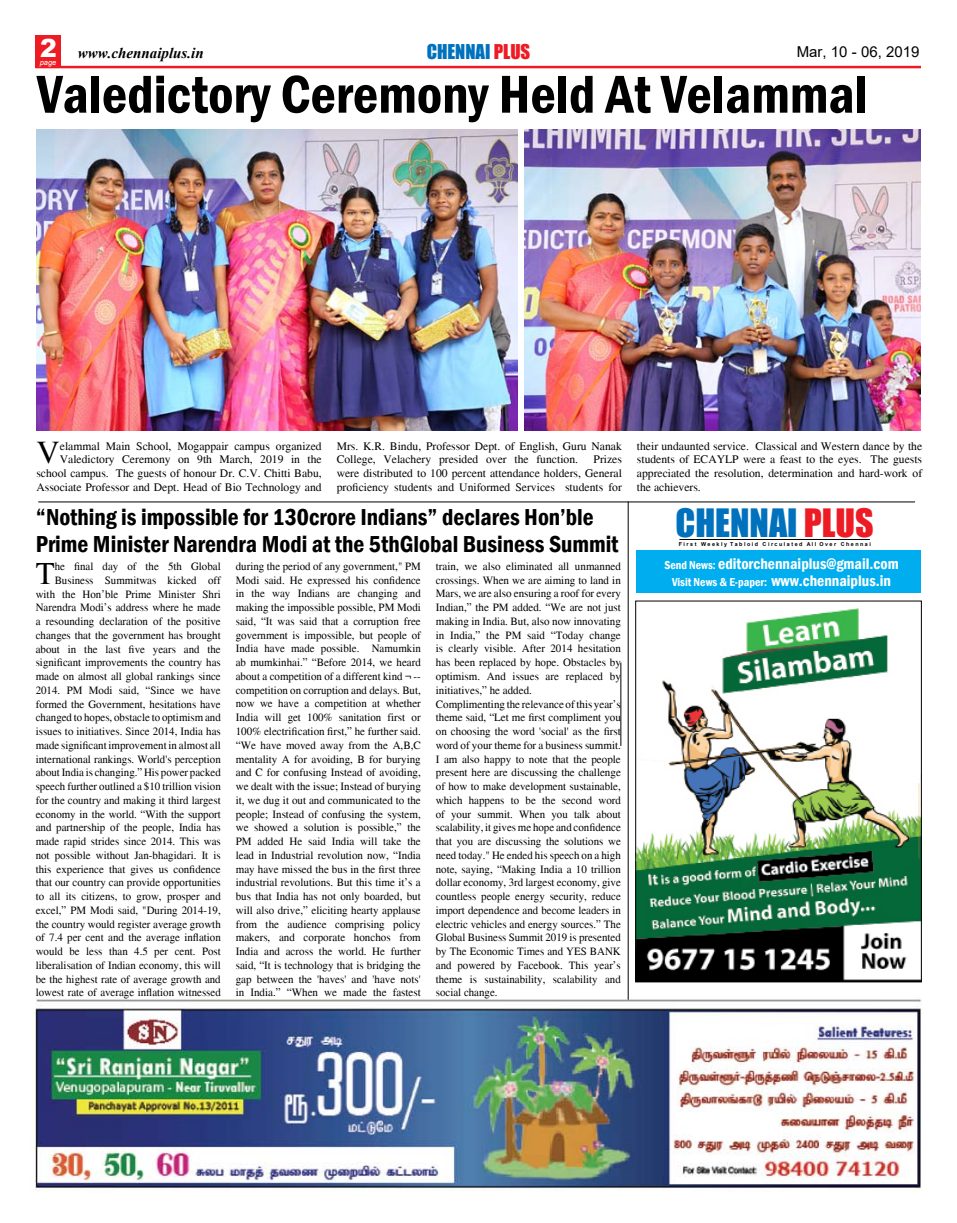
<style>
.page{position:relative;width:957px;height:1223px;background:#fff}
.page>*{position:absolute;margin:0;border:0;box-sizing:border-box;transform-origin:0 0}
.t1{font:600 condensed 55.12px "Franklin Gothic";color:#000}
.t2{font:35.88px "Impact";color:#0071bc}
.t3{font:32.38px "Times S";color:#000}
.t4{font:32px "Times S";color:#000}
.t5{font:600 condensed 23.75px/27.5px "Franklin Gothic";color:#000}
.t6{font:18.75px "Impact";color:#0071bc}
.t7{font:600 condensed 15.75px "Franklin Gothic";color:#fff}
.t8{font:italic 700 15px "Times New Roman";color:#000}
.t9{font:15px "Arial";color:#000}
.t10{font:600 condensed 11.75px "Franklin Gothic";color:#fff}
.t11{font:11.62px/13.8px "Times S";color:#000;text-align:justify}
.t12{font:11.25px/13.8px "Times S";color:#000;text-align:right}
.t13{font:italic 7.5px "Arial";color:#fff}
.t14{font:700 5.38px "Arial";color:#000}
.s1{font-family:"Arial";font-weight:900;font-style:normal;font-size:25px;color:#fff}
.s2{color:#ed1c24}
.s3{font-size:11.75px}
.s4{font-size:15.75px}
</style>
<div class="page">
<hr style="left:36px;top:66px;width:885px;height:2px;background:#ed1c24">
<div style="left:35px;top:36px;width:26px;height:32px;background:#ed1c24"></div>
<img style="left:34px;top:997px;width:888px;height:193px">
<hr style="left:679px;top:539px;width:191px;height:1px;background:#000">
<div style="left:636px;top:550px;width:285px;height:42px;background:#00aeef"></div>
<img style="left:637px;top:608px;width:283px;height:372px">
<div style="left:635px;top:600px;width:287px;height:382px;border:1px solid #000"></div>
<img style="left:524px;top:130px;width:396px;height:301px">
<img style="left:36px;top:130px;width:481px;height:300px">
<hr style="left:38px;top:501px;width:877px;height:1px;background:#000">
<hr style="left:620px;top:662px;width:1px;height:84px;background:#000">
<hr style="left:628px;top:501px;width:1px;height:498px;background:#000">
<h3 class="t8" style="left:40px;top:42px;width:165px"><span class="s1">2</span> www.chennaiplus.in</h3>
<h3 class="t6" style="left:427px;top:38px;width:105px">CHENNAI <span class="s2">PLUS</span></h3>
<h3 class="t9" style="left:797px;top:42px;width:124px">Mar, 10 - 06, 2019</h3>
<p class="t13" style="left:40px;top:57px;width:18px">page</p>
<h1 class="t1" style="left:37px;top:57px;width:832px">Valedictory Ceremony Held At Velammal</h1>
<p class="t11" style="left:36px;top:439px;width:287px;text-align:right">elammal Main School, Mogappair campus organized Valedictory Ceremony on 9th March, 2019 in the school campus. The guests of honour Dr. C.V. Chitti Babu, Associate Professor and Dept. Head of Bio Technology and</p>
<p class="t11" style="left:337px;top:439px;width:287px">Mrs. K.R. Bindu, Professor Dept. of English, Guru Nanak<br>College, Velachery presided over the function.</p>
<h3 class="t3" style="left:36px;top:433px;width:25px">V</h3>
<p class="t11" style="left:337px;top:452px;width:287px;text-indent:257px">Prizes were distributed to 100 percent attendance holders, General proficiency students and Uniformed Services students for</p>
<h3 class="t5" style="left:36px;top:502px;width:584px">“Nothing is impossible for 130crore Indians” declares Hon’ble<br>Prime Minister Narendra Modi at the 5thGlobal Business Summit</h3>
<p class="t12" style="left:36px;top:559px;width:187px">he final day of the 5th Global Business Summitwas kicked off with the Hon’ble Prime Minister Shri Narendra Modi’s address where he made a resounding declaration of the positive changes that the government has brought about in the last five years and the significant improvements the country has made on almost all global rankings since 2014. PM Modi said, “Since we have formed the Government, hesitations have changed to hopes, obstacle to optimism and issues to initiatives. Since 2014, India has made significant improvement in almost all international rankings. World's perception about India is changing.” His power packed speech further outlined a $10 trillion vision for the country and making it third largest economy in the world. “With the support and partnership of the people, India has made rapid strides since 2014. This was not possible without Jan-bhagidari. It is this experience that gives us confidence that our country can provide opportunities to all its citizens, to grow, prosper and excel,” PM Modi said, "During 2014-19, the country would register average growth of 7.4 per cent and the average inflation would be less than 4.5 per cent. Post liberalisation of Indian economy, this will be the highest rate of average growth and lowest rate of average inflation witnessed</p>
<p class="t12" style="left:236px;top:559px;width:187px;text-align:justify">during the period of any government," PM Modi said. He expressed his confidence in the way Indians are changing and making the impossible possible, PM Modi said, “It was said that a corruption free government is impossible, but people of India have made possible. Namumkin ab mumkinhai.” “Before 2014, we heard about a competition of a different kind ¬ -- competition on corruption and delays. But, now we have a competition at whether India will get 100% sanitation first or 100% electrification first,” he further said. “We have moved away from the A,B,C mentality A for avoiding, B for burying and C for confusing Instead of avoiding, we dealt with the issue; Instead of burying it, we dug it out and communicated to the people; Instead of confusing the system, we showed a solution is possible,” the PM added He said India will take the lead in Industrial revolution now, “India may have missed the bus in the first three industrial revolutions. But this time it’s a bus that India has not only boarded, but will also drive,” eliciting hearty applause from the audience comprising policy makers, and corporate honchos from India and across the world. He further said, “It is technology that is bridging the gap between the 'haves' and 'have nots' in India.” “When we made the fastest</p>
<p class="t12" style="left:436px;top:559px;width:187px;text-align:left">train, we also eliminated all unmanned crossings. When we are aiming to land in Mars, we are also ensuring a roof for every Indian,” the PM added. “We are not just making in India. But, also now innovating in India,” the PM said “Today change is clearly visible. After 2014 hesitation has been replaced by hope. Obstacles by optimism. And issues are replaced by initiatives,” he added.<br>Complimenting the relevance of this year’s theme said, “Let me first compliment you on choosing the word 'social' as the first word of your theme for a business summit.<br>I am also happy to note that the people present here are discussing the challenge of how to make development sustainable, which happens to be the second word of your summit. When you talk about scalability, it gives me hope and confidence that you are discussing the solutions we need today." He ended his speech on a high note, saying, “Making India a 10 trillion dollar economy, 3rd largest economy, give countless people energy security, reduce import dependence and become leaders in electric vehicles and energy sources.” The Global Business Summit 2019 is presented by The Economic Times and YES BANK and powered by Facebook. This year’s theme is sustainability, scalability and social change.</p>
<h3 class="t4" style="left:36px;top:554px;width:20px">T</h3>
<p class="t11" style="left:637px;top:439px;width:287px">their undaunted service. Classical and Western dance by the students of ECAYLP were a feast to the eyes. The guests appreciated the resolution, determination and hard-work of the achievers.</p>
<h2 class="t2" style="left:675px;top:494px;width:200px">CHENNAI <span class="s2">PLUS</span></h2>
<p class="t14" style="left:679px;top:540px;width:193px">F i r s t W e e k l y T a b l o i d C i r c u l a t e d A l l O v e r C h e n n a i</p>
<h3 class="t7" style="left:664px;top:553px;width:236px"><span class="s3">Send News:</span> editorchennaiplus@gmail.com</h3>
<p class="t10" style="left:672px;top:574px;width:220px">Visit News &amp; E-paper: <span class="s4">www.chennaiplus.in</span></p>
</div>
